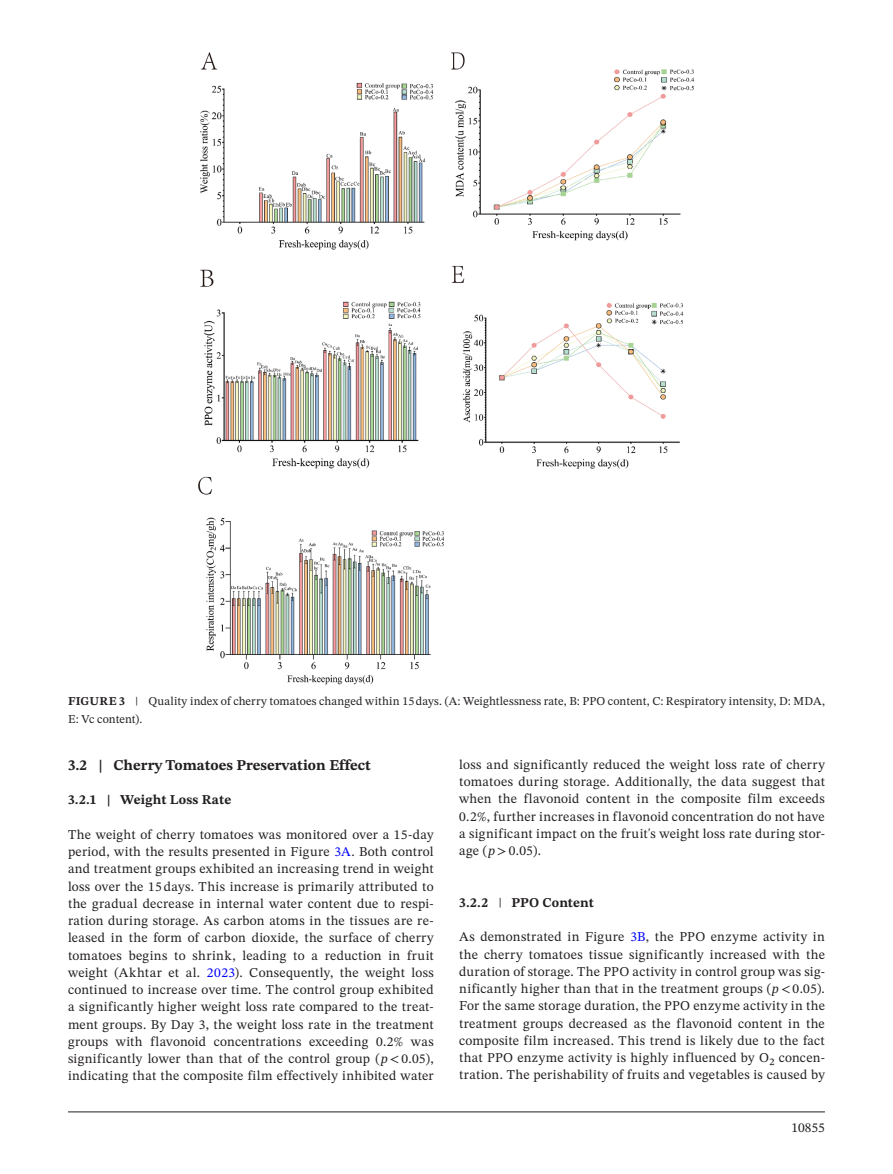
<style>
.page{position:relative;width:893px;height:1174px;background:#fff}
.page>*{position:absolute;margin:0;border:0;box-sizing:border-box;transform-origin:0 0}
.t1{font:700 15px "STIX Two Text";color:#231f20}
.t2{font:13.5px/17.2px "STIX Two Text";letter-spacing:.025em;color:#231f20;text-align:justify}
.t3{font:700 13.5px "STIX Two Text";letter-spacing:.015em;color:#231f20}
.t4{font:12px/17.2px "STIX Two Text";letter-spacing:.01em;color:#231f20}
.s1{font-weight:700}
.s2{color:#00f}
.s3{font-style:italic}
.s4{font-weight:400}
</style>
<div class="page">
<hr style="left:68px;top:1111px;width:757px;height:1px;background:#231f20">
<img style="left:198px;top:52px;width:497px;height:633px">
<p class="t4" style="left:68px;top:692px;width:758px"><span class="s1">FIGURE 3</span> | Quality index of cherry tomatoes changed within 15days. (A: Weightlessness rate, B: PPO content, C: Respiratory intensity, D: MDA,<br>E: Vc content).</p>
<p class="t1" style="left:68px;top:754px;width:304px">3.2 | Cherry Tomatoes Preservation Effect</p>
<p class="t3" style="left:68px;top:790px;width:165px">3.2.1 | Weight Loss Rate</p>
<p class="t2" style="left:68px;top:825px;width:367px">The weight of cherry tomatoes was monitored over a 15-day period, with the results presented in Figure <span class="s2">3A</span>. Both control and treatment groups exhibited an increasing trend in weight loss over the 15 days. This increase is primarily attributed to the gradual decrease in internal water content due to respi&shy;ration during storage. As carbon atoms in the tissues are re&shy;leased in the form of carbon dioxide, the surface of cherry tomatoes begins to shrink, leading to a reduction in fruit weight (Akhtar et al. <span class="s2">2023</span>). Consequently, the weight loss continued to increase over time. The control group exhibited a significantly higher weight loss rate compared to the treat&shy;ment groups. By Day 3, the weight loss rate in the treatment groups with flavonoid concentrations exceeding 0.2% was significantly lower than that of the control group (<span class="s3">p</span> &lt; 0.05), indicating that the composite film effectively inhibited water</p>
<p class="t2" style="left:459px;top:755px;width:367px">loss and significantly reduced the weight loss rate of cherry tomatoes during storage. Additionally, the data suggest that when the flavonoid content in the composite film exceeds 0.2%, further increases in flavonoid concentration do not have a significant impact on the fruit's weight loss rate during stor&shy;age (<span class="s3">p</span> &gt; 0.05).</p>
<p class="t3" style="left:459px;top:892px;width:136px">3.2.2 <span class="s4">|</span> PPO Content</p>
<p class="t2" style="left:459px;top:928px;width:367px">As demonstrated in Figure <span class="s2">3B</span>, the PPO enzyme activity in the cherry tomatoes tissue significantly increased with the duration of storage. The PPO activity in control group was sig&shy;nificantly higher than that in the treatment groups (<span class="s3">p</span> &lt; 0.05).<br>For the same storage duration, the PPO enzyme activity in the treatment groups decreased as the flavonoid content in the composite film increased. This trend is likely due to the fact that PPO enzyme activity is highly influenced by O₂ concen&shy;tration. The perishability of fruits and vegetables is caused by</p>
<p class="t2" style="left:791px;top:1119px;width:35px">10855</p>
</div>
